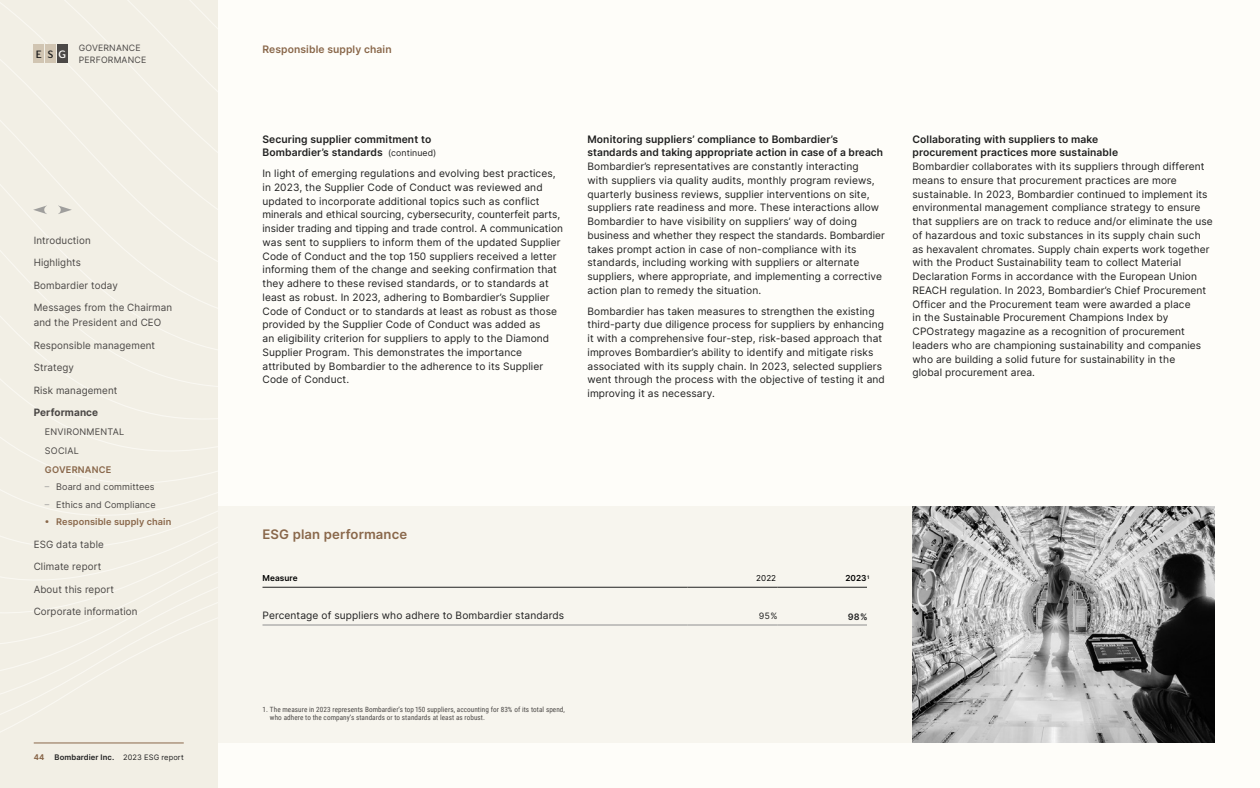
<style>
.page{position:relative;width:1260px;height:788px;background:#fff}
.page>*{position:absolute;margin:0;border:0;box-sizing:border-box;transform-origin:0 0}
.t1{font:600 13.12px "Inter";letter-spacing:.01em;color:#89674a}
.t2{font:500 10.62px "Bombardier";color:#202020}
.t3{font:600 10.25px/13.8px "Inter";letter-spacing:.01em;color:#202020}
.t4{font:600 10.25px "Inter";letter-spacing:.01em;color:#89674a}
.t5{font:10.12px/13.8px "Inter";letter-spacing:.01em;color:#202020}
.t6{font:700 10.12px "Inter";letter-spacing:.01em;color:#4b4846}
.t7{font:10px/15px "Inter";letter-spacing:.01em;color:#4b4846}
.t8{font:600 9.12px "Inter";letter-spacing:.01em;color:#89674a}
.t9{font:9px/18.8px "Inter";letter-spacing:.01em;color:#4b4846}
.t10{font:600 8.88px "Inter";color:#202020}
.t11{font:8.75px/11.2px "Inter";letter-spacing:.02em;color:#4b4846}
.t12{font:8.75px "Inter";color:#202020}
.t13{font:600 8.25px "Inter";letter-spacing:.01em;color:#000}
.t14{font:8.12px "Inter";color:#000}
.t15{font:600 7.75px "Inter";letter-spacing:.01em;color:#202020}
.t16{font:700 7.75px "Inter";color:#89674a}
.t17{font:7.25px/8.8px "Roboto Condensed";letter-spacing:.01em;color:#4b4846}
.s1{color:#fefdf9}
.s2{color:#9f9e9c}
.s3{font-weight:400;font-size:8.75px}
.s4{font-weight:400;font-size:7.5px}
</style>
<div class="page">
<div style="left:218px;top:0;width:1042px;height:788px;background:#fefdf9"></div>
<div style="left:218px;top:506px;width:694px;height:236px;background:#f7f5ee"></div>
<img style="left:912px;top:506px;width:303px;height:236px">
<hr style="left:262px;top:587px;width:426px;height:1px;background:#202020">
<hr style="left:688px;top:587px;width:90px;height:1px;background:#202020">
<hr style="left:778px;top:587px;width:93px;height:1px;background:#202020">
<hr style="left:262px;top:624px;width:426px;height:1px;background:#909090">
<hr style="left:688px;top:624px;width:90px;height:1px;background:#909090">
<hr style="left:778px;top:624px;width:93px;height:1px;background:#909090">
<div style="left:868px;top:622px;width:11px;height:10px;background:#f7f5ee"></div>
<div style="left:868px;top:585px;width:11px;height:11px;background:#f7f5ee"></div>
<div style="left:0;top:0;width:217px;height:788px;background:#f2efe5"></div>
<svg style="left:58px;top:205px;width:14px;height:9px"></svg>
<svg style="left:33px;top:205px;width:14px;height:9px"></svg>
<hr style="left:34px;top:742px;width:150px;height:1px;background:#89674a">
<div style="left:34px;top:44px;width:10px;height:19px;background:#d1c5b2"></div>
<div style="left:45px;top:44px;width:11px;height:19px;background:#d1c5b2"></div>
<div style="left:57px;top:44px;width:11px;height:19px;background:#4b4846"></div>
<p class="t2" style="left:36px;top:47px;width:32px">ES<span class="s1">G</span></p>
<p class="t4" style="left:262px;top:41px;width:131px">Responsible supply chain</p>
<p class="t11" style="left:79px;top:42px;width:69px">GOVERNANCE<br>PERFORMANCE</p>
<p class="t7" style="left:34px;top:232px;width:59px">Introduction</p>
<p class="t7" style="left:34px;top:255px;width:49px">Highlights</p>
<p class="t7" style="left:34px;top:277px;width:86px">Bombardier today</p>
<p class="t7" style="left:34px;top:300px;width:140px">Messages from the Chairman and the President and CEO</p>
<p class="t7" style="left:34px;top:337px;width:123px">Responsible management</p>
<p class="t7" style="left:34px;top:360px;width:42px">Strategy</p>
<p class="t7" style="left:34px;top:382px;width:85px">Risk management</p>
<p class="t6" style="left:34px;top:405px;width:66px">Performance</p>
<p class="t9" style="left:45px;top:422px;width:81px">ENVIRONMENTAL<br>SOCIAL</p>
<p class="t8" style="left:45px;top:462px;width:68px">GOVERNANCE</p>
<p class="t9" style="left:45px;top:477px;width:111px"><span class="s2">–</span> Board and committees</p>
<p class="t9" style="left:45px;top:494px;width:112px"><span class="s2">–</span> Ethics and Compliance</p>
<p class="t8" style="left:45px;top:515px;width:128px">• Responsible supply chain</p>
<p class="t7" style="left:34px;top:536px;width:72px">ESG data table</p>
<p class="t7" style="left:34px;top:558px;width:69px">Climate report</p>
<p class="t7" style="left:34px;top:581px;width:82px">About this report</p>
<p class="t7" style="left:34px;top:603px;width:105px">Corporate information</p>
<p class="t3" style="left:262px;top:132px;width:175px">Securing supplier commitment to<br>Bombardier’s standards <span class="s3">(continued)</span></p>
<p class="t5" style="left:262px;top:166px;width:302px">In light of emerging regulations and evolving best practices, in 2023, the Supplier Code of Conduct was reviewed and updated to incorporate additional topics such as conflict minerals and ethical sourcing, cybersecurity, counterfeit parts, insider trading and tipping and trade control. A communication was sent to suppliers to inform them of the updated Supplier Code of Conduct and the top 150 suppliers received a letter informing them of the change and seeking confirmation that they adhere to these revised standards, or to standards at least as robust. In 2023, adhering to Bombardier’s Supplier Code of Conduct or to standards at least as robust as those provided by the Supplier Code of Conduct was added as<br>an eligibility criterion for suppliers to apply to the Diamond Supplier Program. This demonstrates the importance attributed by Bombardier to the adherence to its Supplier Code of Conduct.</p>
<p class="t3" style="left:588px;top:132px;width:297px">Monitoring suppliers’ compliance to Bombardier’s standards and taking appropriate action in case of a breach</p>
<p class="t5" style="left:587px;top:159px;width:299px">Bombardier’s representatives are constantly interacting<br>with suppliers via quality audits, monthly program reviews, quarterly business reviews, supplier interventions on site, suppliers rate readiness and more. These interactions allow Bombardier to have visibility on suppliers’ way of doing business and whether they respect the standards. Bombardier takes prompt action in case of non-compliance with its standards, including working with suppliers or alternate suppliers, where appropriate, and implementing a corrective action plan to remedy the situation.</p>
<p class="t5" style="left:587px;top:304px;width:299px">Bombardier has taken measures to strengthen the existing third-party due diligence process for suppliers by enhancing it with a comprehensive four-step, risk-based approach that improves Bombardier’s ability to identify and mitigate risks associated with its supply chain. In 2023, selected suppliers went through the process with the objective of testing it and improving it as necessary.</p>
<p class="t3" style="left:912px;top:132px;width:207px">Collaborating with suppliers to make procurement practices more sustainable</p>
<p class="t5" style="left:912px;top:159px;width:302px">Bombardier collaborates with its suppliers through different means to ensure that procurement practices are more sustainable. In 2023, Bombardier continued to implement its environmental management compliance strategy to ensure that suppliers are on track to reduce and/or eliminate the use of hazardous and toxic substances in its supply chain such as hexavalent chromates. Supply chain experts work together with the Product Sustainability team to collect Material Declaration Forms in accordance with the European Union REACH regulation. In 2023, Bombardier’s Chief Procurement Officer and the Procurement team were awarded a place<br>in the Sustainable Procurement Champions Index by CPOstrategy magazine as a recognition of procurement leaders who are championing sustainability and companies who are building a solid future for sustainability in the<br>global procurement area.</p>
<p class="t1" style="left:262px;top:524px;width:146px">ESG plan performance</p>
<p class="t13" style="left:262px;top:572px;width:37px">Measure</p>
<p class="t14" style="left:756px;top:572px;width:22px">2022</p>
<p class="t13" style="left:846px;top:572px;width:25px">2023<sup>1</sup></p>
<p class="t5" style="left:262px;top:608px;width:303px">Percentage of suppliers who adhere to Bombardier standards</p>
<p class="t12" style="left:759px;top:609px;width:20px">95%</p>
<p class="t10" style="left:848px;top:610px;width:21px">98%</p>
<p class="t16" style="left:34px;top:751px;width:12px">44</p>
<p class="t15" style="left:55px;top:751px;width:131px">Bombardier Inc. <span class="s4">2023 ESG report</span></p>
<p class="t17" style="left:270px;top:704px;width:297px;text-indent:-7px">1. The measure in 2023 represents Bombardier’s top 150 suppliers, accounting for 83% of its total spend, who adhere to the company’s standards or to standards at least as robust.</p>
</div>
